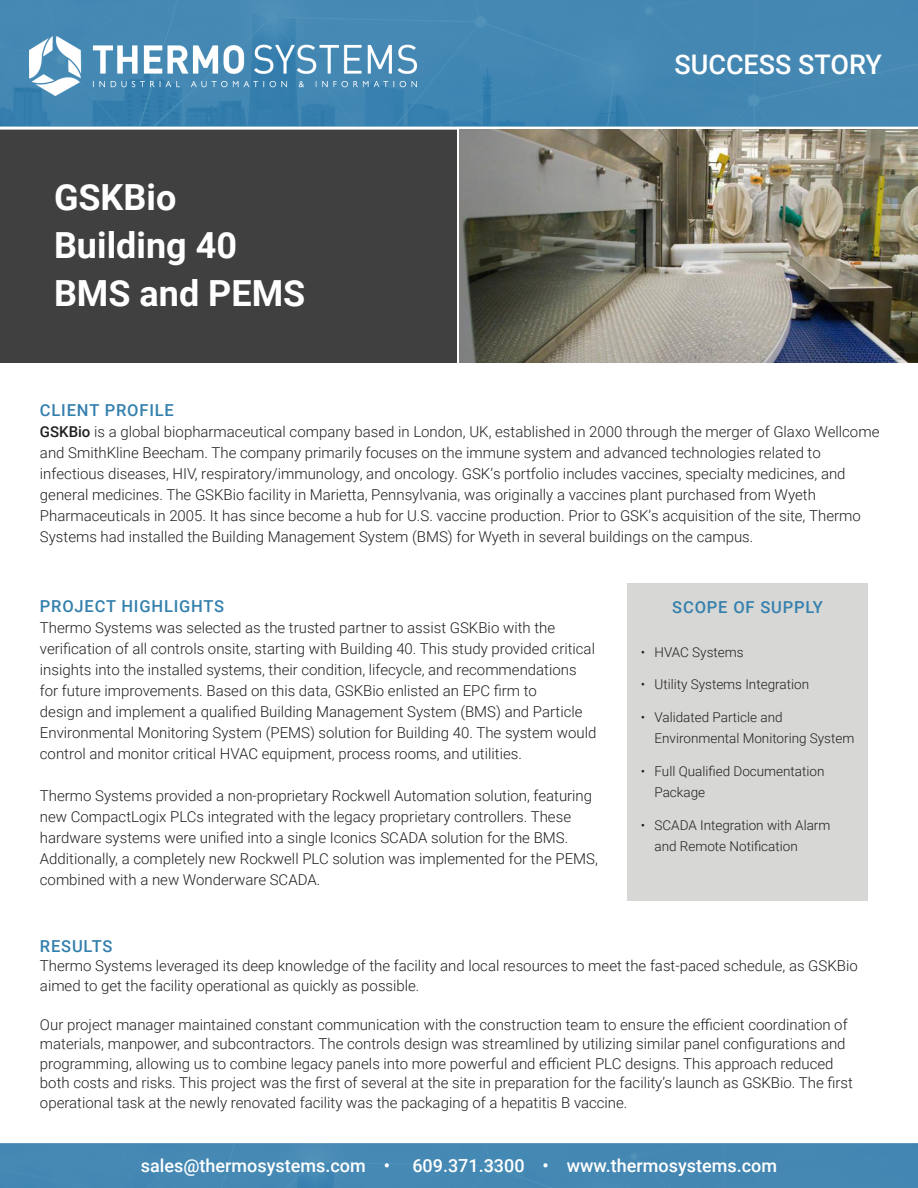
<style>
.page{position:relative;width:918px;height:1188px;background:#fff}
.page>*{position:absolute;margin:0;border:0;box-sizing:border-box;transform-origin:0 0}
.t1{font:700 36px/48px "Roboto";color:#fff}
.t2{font:500 27px "Roboto";color:#fff}
.t3{font:500 18px "Roboto";color:#fff}
.t4{font:500 16.5px "Roboto";letter-spacing:.05em;color:#3480ad}
.t5{font:300 15px/21px "Roboto";color:#231f20}
.t6{font:300 13.5px/21px "Roboto";color:#231f20}
.s1{font-weight:500}
</style>
<div class="page">
<div style="left:0;top:1143px;width:918px;height:45px;background:#4489b3"></div>
<div style="left:0;top:106px;width:457px;height:257px;background:#3f403f"></div>
<svg style="left:0;top:0;width:918px;height:130px;background:#4789b3"></svg>
<img style="left:30px;top:37px;width:387px;height:58px">
<img style="left:459px;top:130px;width:459px;height:233px">
<div style="left:627px;top:583px;width:241px;height:318px;background:#d7d7d5"></div>
<p class="t1" style="left:54px;top:172px;width:253px">GSKBio<br>Building 40<br>BMS and PEMS</p>
<p class="t2" style="left:674px;top:46px;width:209px">SUCCESS STORY</p>
<p class="t4" style="left:40px;top:398px;width:135px">CLIENT PROFILE</p>
<p class="t5" style="left:40px;top:421px;width:841px"><span class="s1">GSKBio</span> is a global biopharmaceutical company based in London, UK, established in 2000 through the merger of Glaxo Wellcome and SmithKline Beecham. The company primarily focuses on the immune system and advanced technologies related to infectious diseases, HIV, respiratory/immunology, and oncology. GSK’s portfolio includes vaccines, specialty medicines, and general medicines. The GSKBio facility in Marietta, Pennsylvania, was originally a vaccines plant purchased from Wyeth Pharmaceuticals in 2005. It has since become a hub for U.S. vaccine production. Prior to GSK’s acquisition of the site, Thermo Systems had installed the Building Management System (BMS) for Wyeth in several buildings on the campus.</p>
<p class="t4" style="left:40px;top:595px;width:186px">PROJECT HIGHLIGHTS</p>
<p class="t5" style="left:40px;top:617px;width:558px">Thermo Systems was selected as the trusted partner to assist GSKBio with the verification of all controls onsite, starting with Building 40. This study provided critical insights into the installed systems, their condition, lifecycle, and recommendations for future improvements. Based on this data, GSKBio enlisted an EPC firm to<br>design and implement a qualified Building Management System (BMS) and Particle Environmental Monitoring System (PEMS) solution for Building 40. The system would control and monitor critical HVAC equipment, process rooms, and utilities.</p>
<p class="t5" style="left:40px;top:785px;width:560px">Thermo Systems provided a non-proprietary Rockwell Automation solution, featuring new CompactLogix PLCs integrated with the legacy proprietary controllers. These hardware systems were unified into a single Iconics SCADA solution for the BMS.<br>Additionally, a completely new Rockwell PLC solution was implemented for the PEMS, combined with a new Wonderware SCADA.</p>
<p class="t4" style="left:672px;top:596px;width:152px">SCOPE OF SUPPLY</p>
<p class="t6" style="left:641px;top:641px;width:104px">• HVAC Systems</p>
<p class="t6" style="left:641px;top:674px;width:170px">• Utility Systems Integration</p>
<p class="t6" style="left:654px;top:706px;width:201px;text-indent:-14px">• Validated Particle and<br>Environmental Monitoring System</p>
<p class="t6" style="left:654px;top:760px;width:172px;text-indent:-14px">• Full Qualified Documentation<br>Package</p>
<p class="t6" style="left:654px;top:814px;width:177px;text-indent:-14px">• SCADA Integration with Alarm and Remote Notification</p>
<p class="t4" style="left:40px;top:935px;width:74px">RESULTS</p>
<p class="t5" style="left:40px;top:956px;width:819px;line-height:19.5px">Thermo Systems leveraged its deep knowledge of the facility and local resources to meet the fast-paced schedule, as GSKBio aimed to get the facility operational as quickly as possible.</p>
<p class="t5" style="left:40px;top:1014px;width:814px;line-height:19.5px">Our project manager maintained constant communication with the construction team to ensure the efficient coordination of materials, manpower, and subcontractors. The controls design was streamlined by utilizing similar panel configurations and programming, allowing us to combine legacy panels into more powerful and efficient PLC designs. This approach reduced both costs and risks. This project was the first of several at the site in preparation for the facility’s launch as GSKBio. The first operational task at the newly renovated facility was the packaging of a hepatitis B vaccine.</p>
<p class="t3" style="left:141px;top:1153px;width:638px">sales@thermosystems.com • 609.371.3300 • www.thermosystems.com</p>
</div>
